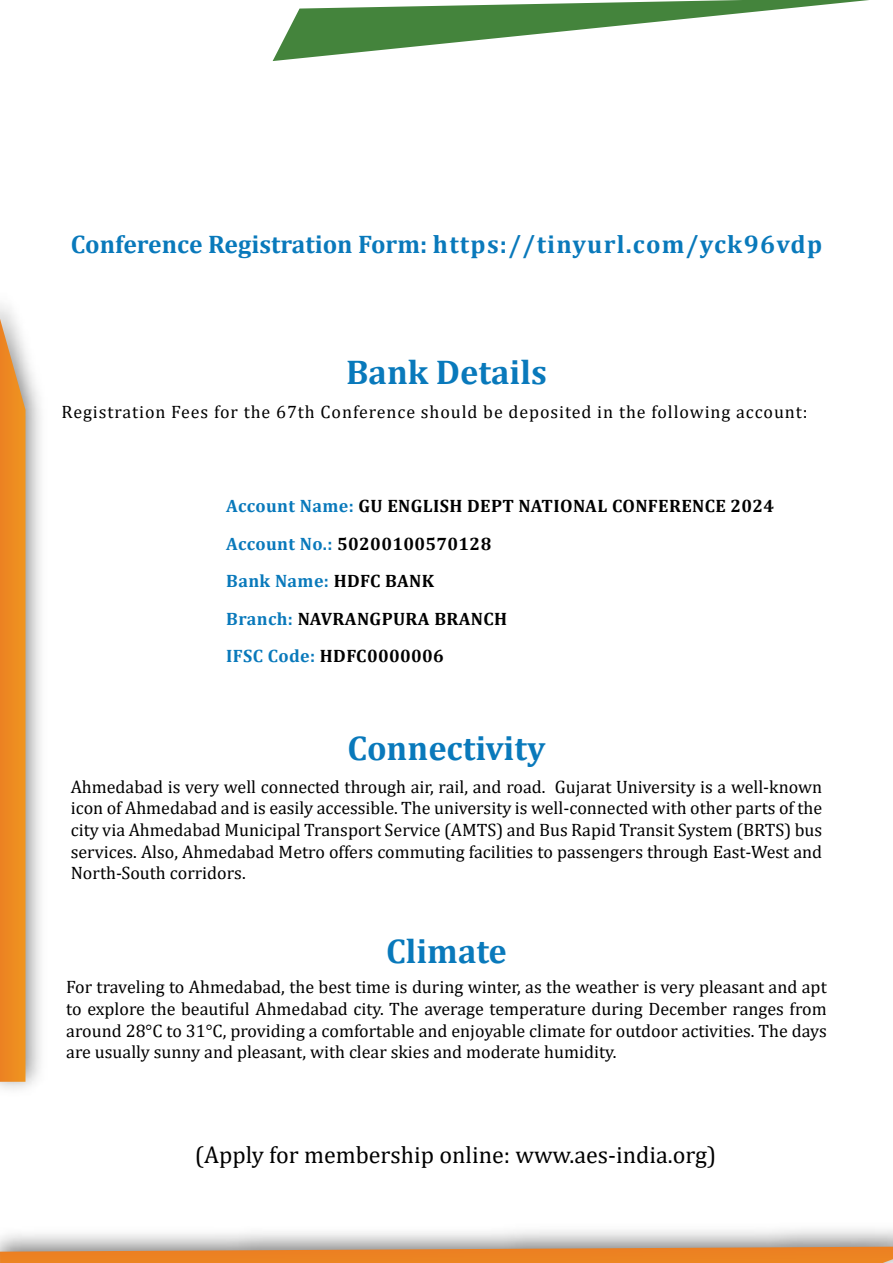
<style>
.page{position:relative;width:893px;height:1263px;background:#fff}
.page>*{position:absolute;margin:0;border:0;box-sizing:border-box;transform-origin:0 0}
.t1{font:700 34.5px "Cambria";color:#0979bb}
.t2{font:700 25.5px "Cambria";color:#0979bb}
.t3{font:24px "Cambria";color:#000}
.t4{font:18px/21.6px "Cambria";color:#000;text-align:justify}
.t5{font:700 18px/37.5px "Cambria";letter-spacing:.02em;color:#000}
.t6{font:18px "Cambria";letter-spacing:.05em;color:#000}
.s1{color:#0979bb}
</style>
<div class="page">
<svg style="left:0;top:319px;width:26px;height:763px;background:#ec8f2b"></svg>
<svg style="left:273px;top:0;width:596px;height:61px"></svg>
<svg style="left:0;top:1247px;width:893px;height:16px;background:#e38834"></svg>
<h2 class="t2" style="left:71px;top:226px;width:753px">Conference Registration Form: https://tinyurl.com/yck96vdp</h2>
<h1 class="t1" style="left:346px;top:348px;width:202px">Bank Details</h1>
<p class="t6" style="left:62px;top:401px;width:747px">Registration Fees for the 67th Conference should be deposited in the following account:</p>
<p class="t5" style="left:226px;top:487px;width:549px"><span class="s1">Account Name:</span> GU ENGLISH DEPT NATIONAL CONFERENCE 2024<br><span class="s1">Account No.:</span> 50200100570128<br><span class="s1">Bank Name:</span> HDFC BANK<br><span class="s1">Branch:</span> NAVRANGPURA BRANCH<br><span class="s1">IFSC Code:</span> HDFC0000006</p>
<h1 class="t1" style="left:347px;top:723px;width:199px">Connectivity</h1>
<p class="t4" style="left:71px;top:776px;width:753px">Ahmedabad is very well connected through air, rail, and road. Gujarat University is a well-known icon of Ahmedabad and is easily accessible. The university is well-connected with other parts of the city via Ahmedabad Municipal Transport Service (AMTS) and Bus Rapid Transit System (BRTS) bus services. Also, Ahmedabad Metro offers commuting facilities to passengers through East-West and North-South corridors.</p>
<h1 class="t1" style="left:386px;top:927px;width:122px">Climate</h1>
<p class="t4" style="left:66px;top:976px;width:762px">For traveling to Ahmedabad, the best time is during winter, as the weather is very pleasant and apt to explore the beautiful Ahmedabad city. The average temperature during December ranges from around 28°C to 31°C, providing a comfortable and enjoyable climate for outdoor activities. The days are usually sunny and pleasant, with clear skies and moderate humidity.</p>
<h3 class="t3" style="left:195px;top:1141px;width:523px">(Apply for membership online: www.aes-india.org)</h3>
</div>
